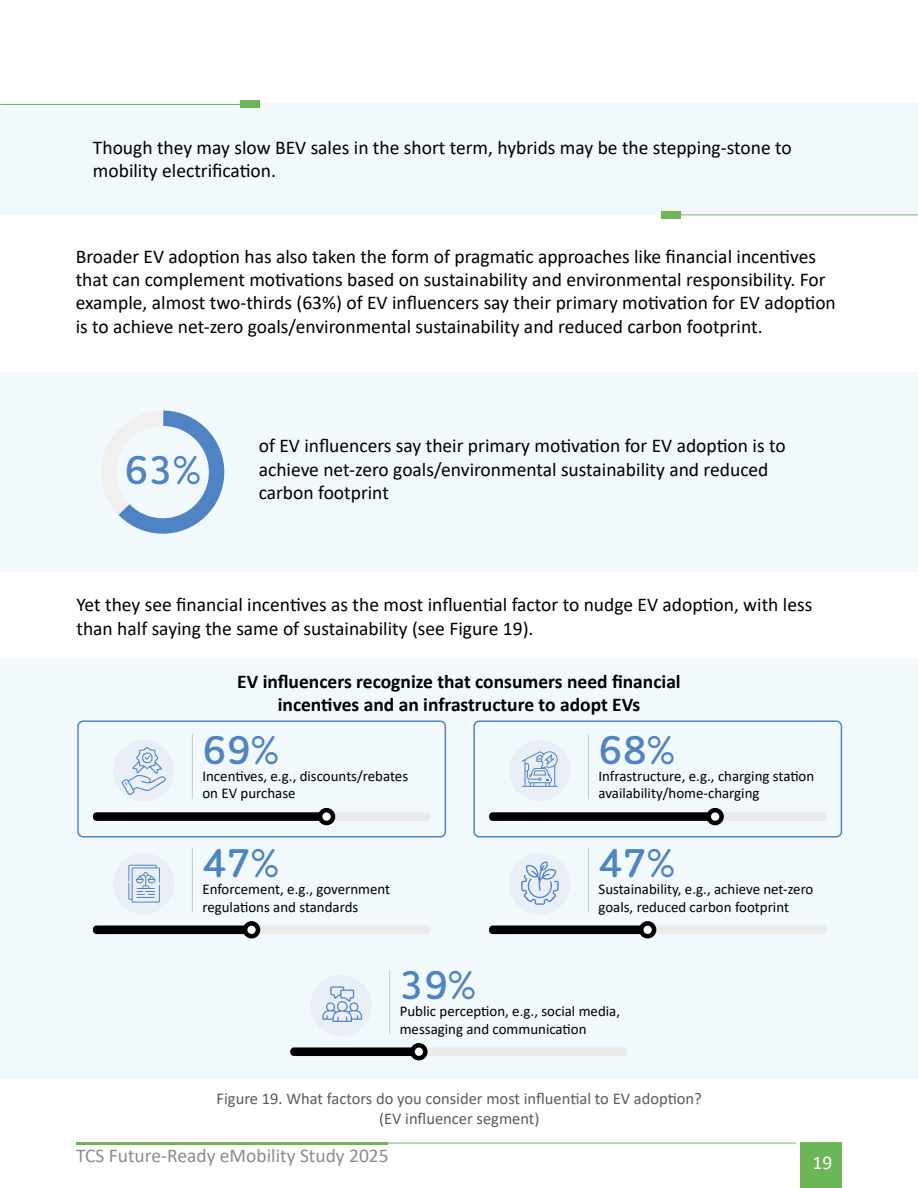
<style>
.page{position:relative;width:918px;height:1188px;background:#fff}
.page>*{position:absolute;margin:0;border:0;box-sizing:border-box;transform-origin:0 0}
.t1{font:600 40.5px "Houschka Rounded Alt";color:#4e84c4}
.t2{font:19.5px/23.4px "Calibri";color:#000}
.t3{font:700 19.5px/23.4px "Calibri";color:#000;text-align:center}
.t4{font:19.5px "Calibri";color:#8c8c8c}
.t5{font:19.5px "Calibri";color:#fff}
.t6{font:16.5px/19.8px "Calibri";color:#5b5b5b;text-align:center}
.t7{font:14.85px/17.9px "Calibri";color:#000}
</style>
<div class="page">
<div style="left:0;top:372px;width:918px;height:200px;background:#f2f9fc"></div>
<div style="left:0;top:103px;width:918px;height:112px;background:#f2f9fc"></div>
<svg style="left:102px;top:411px;width:123px;height:123px"></svg>
<div style="left:800px;top:1142px;width:42px;height:46px;background:#6db657"></div>
<hr style="left:89px;top:1143px;width:707px;height:1px;background:#6db657">
<hr style="left:76px;top:1142px;width:312px;height:3px;background:#6db657">
<hr style="left:0;top:104px;width:250px;height:1px;background:#6db657">
<div style="left:240px;top:101px;width:19px;height:7px;background:#6db657"></div>
<hr style="left:671px;top:215px;width:247px;height:1px;background:#6db657">
<div style="left:661px;top:211px;width:20px;height:8px;background:#6db657"></div>
<div style="left:0;top:659px;width:918px;height:420px;background:#f2f9fc"></div>
<div style="left:77px;top:720px;width:369px;height:118px;border:2px solid #4e84c4;border-radius:5px"></div>
<div style="left:473px;top:720px;width:369px;height:118px;border:2px solid #4e84c4;border-radius:5px"></div>
<div style="left:93px;top:812px;width:337px;height:9px;background:#eaeaea;border-radius:4px"></div>
<div style="left:93px;top:812px;width:231px;height:9px;background:#000;border-radius:4px"></div>
<div style="left:113px;top:740px;width:61px;height:61px;background:#eaeef7;border-radius:50%"></div>
<div style="left:320px;top:810px;width:13px;height:13px;background:#fff;border-radius:50%"></div>
<div style="left:318px;top:808px;width:17px;height:17px;border:4px solid #000;border-radius:50%"></div>
<div style="left:489px;top:812px;width:338px;height:9px;background:#eaeaea;border-radius:4px"></div>
<div style="left:489px;top:812px;width:231px;height:9px;background:#000;border-radius:4px"></div>
<div style="left:509px;top:740px;width:62px;height:61px;background:#eaeef7;border-radius:50%"></div>
<svg style="left:709px;top:810px;width:13px;height:13px"></svg>
<div style="left:706px;top:808px;width:18px;height:17px;border:4px solid #000;border-radius:50%"></div>
<div style="left:93px;top:926px;width:337px;height:8px;background:#eaeaea;border-radius:4px"></div>
<div style="left:93px;top:926px;width:160px;height:8px;background:#000;border-radius:4px"></div>
<div style="left:113px;top:853px;width:61px;height:62px;background:#eaeef7;border-radius:50%"></div>
<svg style="left:245px;top:923px;width:13px;height:13px"></svg>
<div style="left:243px;top:921px;width:17px;height:17px;border:4px solid #000;border-radius:50%"></div>
<div style="left:290px;top:1047px;width:338px;height:9px;background:#eaeaea;border-radius:4px"></div>
<div style="left:290px;top:1047px;width:136px;height:9px;background:#000;border-radius:4px"></div>
<div style="left:310px;top:975px;width:62px;height:61px;background:#eaeef7;border-radius:50%"></div>
<svg style="left:412px;top:1045px;width:13px;height:13px"></svg>
<div style="left:410px;top:1043px;width:18px;height:17px;border:4px solid #000;border-radius:50%"></div>
<div style="left:489px;top:926px;width:338px;height:8px;background:#eaeaea;border-radius:4px"></div>
<div style="left:489px;top:926px;width:160px;height:8px;background:#000;border-radius:4px"></div>
<div style="left:509px;top:853px;width:62px;height:62px;background:#eaeef7;border-radius:50%"></div>
<svg style="left:641px;top:923px;width:13px;height:13px"></svg>
<div style="left:639px;top:921px;width:17px;height:17px;border:4px solid #000;border-radius:50%"></div>
<svg style="left:122px;top:747px;width:44px;height:48px"></svg>
<svg style="left:522px;top:751px;width:36px;height:36px"></svg>
<svg style="left:128px;top:865px;width:32px;height:38px"></svg>
<svg style="left:521px;top:861px;width:38px;height:44px"></svg>
<svg style="left:322px;top:986px;width:40px;height:36px"></svg>
<p class="t2" style="left:93px;top:135px;width:700px">Though they may slow BEV sales in the short term, hybrids may be the stepping-stone to mobility electrification.</p>
<p class="t2" style="left:76px;top:244px;width:762px">Broader EV adoption has also taken the form of pragmatic approaches like financial incentives that can complement motivations based on sustainability and environmental responsibility. For example, almost two-thirds (63%) of EV influencers say their primary motivation for EV adoption is to achieve net-zero goals/environmental sustainability and reduced carbon footprint.</p>
<h1 class="t1" style="left:125px;top:443px;width:78px">63%</h1>
<p class="t2" style="left:259px;top:434px;width:528px">of EV influencers say their primary motivation for EV adoption is to achieve net-zero goals/environmental sustainability and reduced carbon footprint</p>
<p class="t2" style="left:77px;top:593px;width:737px">Yet they see financial incentives as the most influential factor to nudge EV adoption, with less than half saying the same of sustainability (see Figure 19).</p>
<p class="t3" style="left:237px;top:670px;width:445px">EV influencers recognize that consumers need financial incentives and an infrastructure to adopt EVs</p>
<h1 class="t1" style="left:202px;top:724px;width:78px">69%</h1>
<h1 class="t1" style="left:599px;top:724px;width:78px">68%</h1>
<p class="t7" style="left:202px;top:766px;width:207px">Incentives, e.g., discounts/rebates on EV purchase</p>
<p class="t7" style="left:599px;top:766px;width:217px">Infrastructure, e.g., charging station availability/home-charging</p>
<h1 class="t1" style="left:202px;top:837px;width:78px">47%</h1>
<h1 class="t1" style="left:599px;top:837px;width:78px">47%</h1>
<p class="t7" style="left:202px;top:880px;width:189px">Enforcement, e.g., government regulations and standards</p>
<p class="t7" style="left:599px;top:880px;width:216px">Sustainability, e.g., achieve net-zero goals, reduced carbon footprint</p>
<h1 class="t1" style="left:400px;top:959px;width:78px">39%</h1>
<p class="t7" style="left:400px;top:1002px;width:222px">Public perception, e.g., social media, messaging and communication</p>
<p class="t6" style="left:217px;top:1088px;width:487px">Figure 19. What factors do you consider most influential to EV adoption? (EV influencer segment)</p>
<p class="t4" style="left:76px;top:1142px;width:314px">TCS Future-Ready eMobility Study 2025</p>
<p class="t5" style="left:813px;top:1149px;width:21px">19</p>
</div>
